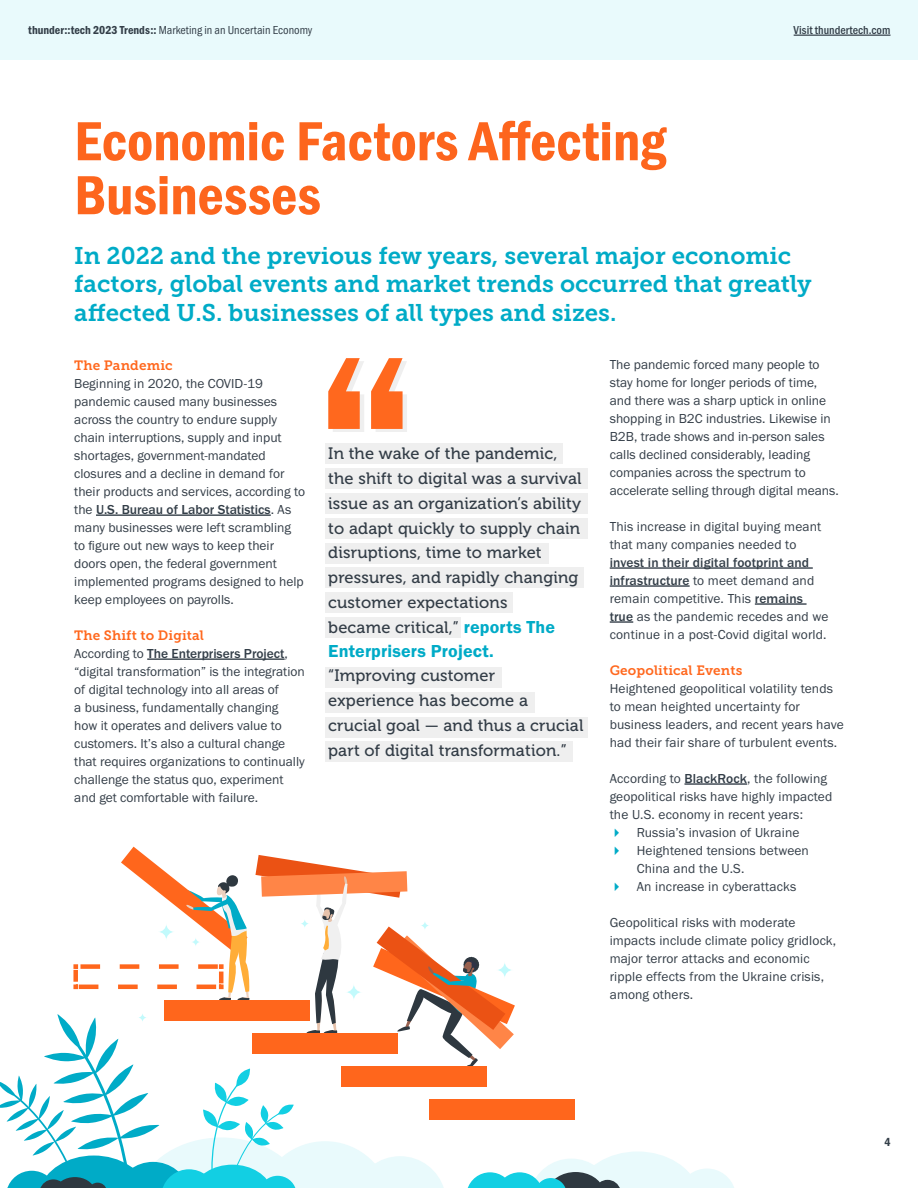
<style>
.page{position:relative;width:918px;height:1188px;background:#fff}
.page>*{position:absolute;margin:0;border:0;box-sizing:border-box;transform-origin:0 0}
.t1{font:57px/54px "Franklin Gothic URW Con Dem";color:#fd651d}
.t2{font:24px/28.5px "Museo Slab 700";color:#00abc7}
.t3{font:18px "Franklin Gothic URW Dem";letter-spacing:.01em;color:#00abc7}
.t4{font:16.5px/24.8px "Museo 500";letter-spacing:.01em;color:#333d47}
.t5{font:13.5px/18px "Franklin Gothic URW Boo";color:#333d47}
.t6{font:500 13.5px "Franklin Gothic URW";color:#333e48}
.t7{font:13.5px "Museo Slab 700";letter-spacing:.01em;color:#ff681e}
.t8{font:12px "Franklin Gothic URW Con Boo";color:#333e48}
.t9{font:500 12px "Franklin Gothic URW Con";color:#333e48}
.t10{font:12px "Franklin Gothic URW Con Dem";color:#333e48}
.s1{font-family:"Franklin Gothic URW Con Dem"}
.s2{font-family:"Franklin Gothic URW Boo";font-weight:400;color:#333d47}
.s3{font-family:"Franklin Gothic URW Dem";font-size:18px;color:#00abc7}
.s4{font-family:"Franklin Gothic URW";font-weight:500;color:#333e48}
</style>
<div class="page">
<svg style="left:328px;top:358px;width:79px;height:74px"></svg>
<div style="left:0;top:0;width:918px;height:60px;background:#e9fafc"></div>
<div style="left:325px;top:444px;width:237px;height:20px;background:#efefef"></div>
<div style="left:325px;top:468px;width:263px;height:21px;background:#efefef"></div>
<div style="left:325px;top:493px;width:263px;height:21px;background:#efefef"></div>
<div style="left:325px;top:518px;width:263px;height:21px;background:#efefef"></div>
<div style="left:325px;top:543px;width:224px;height:20px;background:#efefef"></div>
<div style="left:325px;top:568px;width:258px;height:20px;background:#efefef"></div>
<div style="left:325px;top:593px;width:187px;height:20px;background:#efefef"></div>
<div style="left:325px;top:617px;width:136px;height:21px;background:#efefef"></div>
<div style="left:325px;top:667px;width:177px;height:21px;background:#efefef"></div>
<div style="left:325px;top:692px;width:210px;height:20px;background:#efefef"></div>
<div style="left:325px;top:717px;width:263px;height:20px;background:#efefef"></div>
<div style="left:325px;top:742px;width:247px;height:20px;background:#efefef"></div>
<hr style="left:794px;top:35px;width:97px;height:1px;background:#333e48">
<hr style="left:610px;top:567px;width:203px;height:2px;background:#333e48">
<hr style="left:610px;top:585px;width:80px;height:2px;background:#333e48">
<hr style="left:755px;top:603px;width:52px;height:2px;background:#333e48">
<hr style="left:610px;top:621px;width:23px;height:2px;background:#333e48">
<hr style="left:684px;top:783px;width:63px;height:2px;background:#333e48">
<hr style="left:96px;top:514px;width:175px;height:2px;background:#333e48">
<hr style="left:147px;top:658px;width:138px;height:2px;background:#333e48">
<svg style="left:0;top:846px;width:734px;height:342px"></svg>
<p class="t8" style="left:28px;top:23px;width:286px"><span class="s1">thunder::tech 2023 Trends::</span> Marketing in an Uncertain Economy</p>
<p class="t9" style="left:794px;top:22px;width:98px">Visit thundertech.com</p>
<h1 class="t1" style="left:74px;top:112px;width:593px">Economic Factors Affecting<br>Businesses</h1>
<h2 class="t2" style="left:74px;top:242px;width:739px">In 2022 and the previous few years, several major economic factors, global events and market trends occurred that greatly affected U.S. businesses of all types and sizes.</h2>
<p class="t7" style="left:74px;top:357px;width:100px">The Pandemic</p>
<p class="t5" style="left:74px;top:374px;width:232px">Beginning in 2020, the COVID-19 pandemic caused many businesses across the country to endure supply chain interruptions, supply and input shortages, government-mandated closures and a decline in demand for their products and services, according to</p>
<p class="t6" style="left:74px;top:501px;width:219px"><span class="s2">the</span> U.S. Bureau of Labor Statistics<span class="s2">. As</span></p>
<p class="t5" style="left:74px;top:518px;width:231px">many businesses were left scrambling to figure out new ways to keep their doors open, the federal government implemented programs designed to help keep employees on payrolls.</p>
<p class="t7" style="left:74px;top:627px;width:131px">The Shift to Digital</p>
<p class="t6" style="left:74px;top:645px;width:215px"><span class="s2">According to</span> The Enterprisers Project<span class="s2">,</span></p>
<p class="t5" style="left:74px;top:662px;width:232px">“digital transformation” is the integration of digital technology into all areas of<br>a business, fundamentally changing how it operates and delivers value to customers. It’s also a cultural change that requires organizations to continually challenge the status quo, experiment and get comfortable with failure.</p>
<p class="t4" style="left:328px;top:442px;width:255px">In the wake of the pandemic, the shift to digital was a survival issue as an organization’s ability to adapt quickly to supply chain disruptions, time to market pressures, and rapidly changing customer expectations<br>became critical,” <span class="s3">reports The</span></p>
<h3 class="t3" style="left:328px;top:639px;width:167px">Enterprisers Project.</h3>
<p class="t4" style="left:328px;top:664px;width:257px">“Improving customer experience has become a crucial goal — and thus a crucial part of digital transformation.”</p>
<p class="t5" style="left:610px;top:355px;width:231px">The pandemic forced many people to stay home for longer periods of time, and there was a sharp uptick in online shopping in B2C industries. Likewise in B2B, trade shows and in-person sales calls declined considerably, leading companies across the spectrum to accelerate selling through digital means.</p>
<p class="t5" style="left:610px;top:517px;width:213px">This increase in digital buying meant that many companies needed to</p>
<p class="t6" style="left:610px;top:554px;width:201px">invest in their digital footprint and</p>
<p class="t5" style="left:610px;top:571px;width:220px"><span class="s4">infrastructure</span> to meet demand and remain competitive. This <span class="s4">remains true</span> as the pandemic recedes and we continue in a post-Covid digital world.</p>
<p class="t7" style="left:610px;top:662px;width:134px">Geopolitical Events</p>
<p class="t5" style="left:610px;top:679px;width:235px">Heightened geopolitical volatility tends to mean heighted uncertainty for business leaders, and recent years have had their fair share of turbulent events.</p>
<p class="t5" style="left:610px;top:769px;width:219px">According to <span class="s4">BlackRock</span>, the following</p>
<p class="t5" style="left:610px;top:787px;width:224px">geopolitical risks have highly impacted</p>
<p class="t5" style="left:610px;top:805px;width:195px">the U.S. economy in recent years:</p>
<p class="t5" style="left:637px;top:823px;width:164px">Russia’s invasion of Ukraine</p>
<p class="t5" style="left:637px;top:841px;width:174px">Heightened tensions between</p>
<p class="t5" style="left:637px;top:859px;width:109px">China and the U.S.</p>
<p class="t5" style="left:637px;top:877px;width:161px">An increase in cyberattacks</p>
<p class="t5" style="left:610px;top:913px;width:228px">Geopolitical risks with moderate impacts include climate policy gridlock, major terror attacks and economic ripple effects from the Ukraine crisis, among others.</p>
<p class="t10" style="left:884px;top:1134px;width:8px">4</p>
</div>
